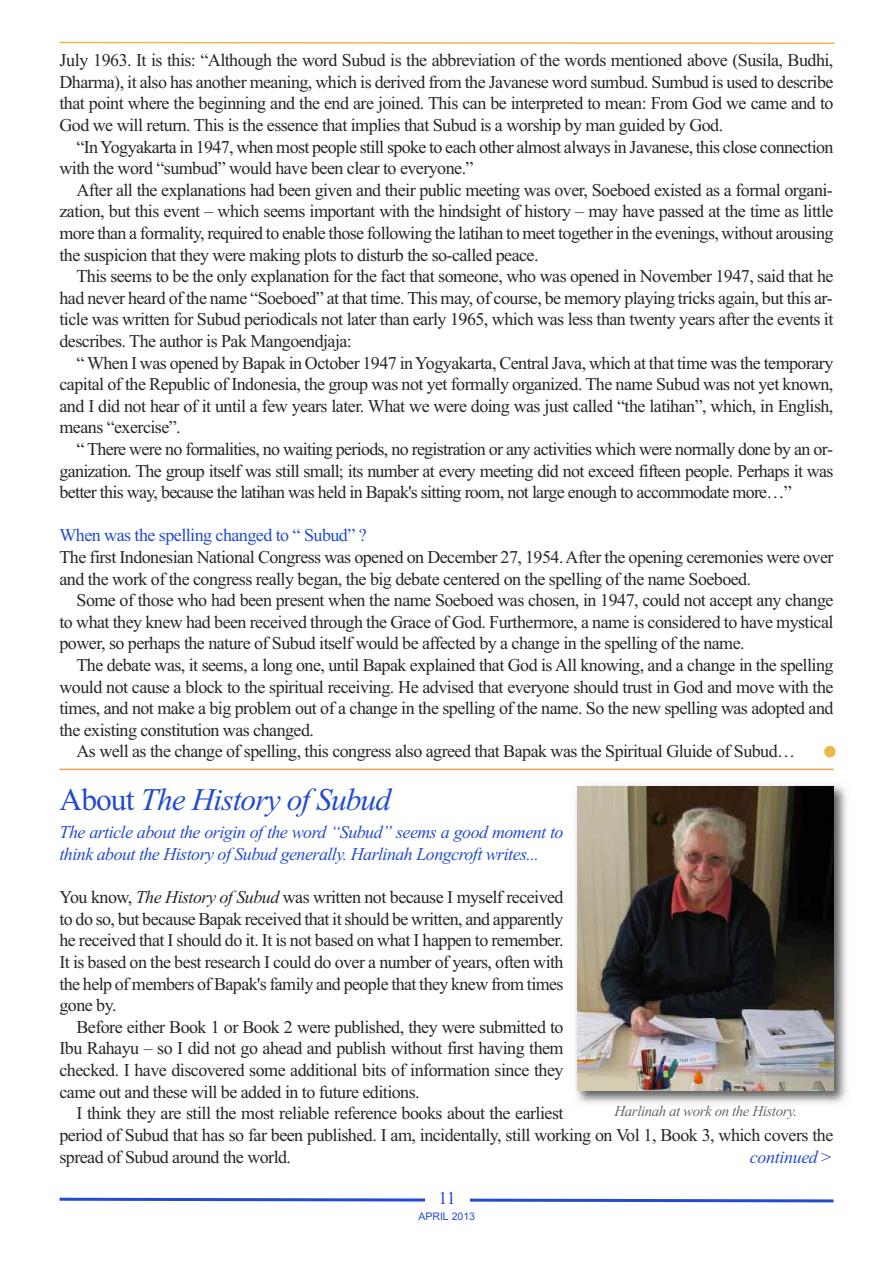
<style>
.page{position:relative;width:893px;height:1263px;background:#fff}
.page>*{position:absolute;margin:0;border:0;box-sizing:border-box;transform-origin:0 0}
.t1{font:italic 46.5px "Times New Roman";color:#ecb847}
.t2{font:italic 31.5px "Times New Roman";letter-spacing:-.03em;color:#234bd1}
.t3{font:18px/21.6px "Times New Roman";letter-spacing:-.03em;color:#272627;text-align:justify}
.t4{font:italic 18px/21.6px "Times New Roman";letter-spacing:-.03em;color:#234bd1}
.t5{font:18px "Times New Roman";letter-spacing:-.03em;color:#234bd1}
.t6{font:italic 15px "Times New Roman";letter-spacing:-.03em;color:#686768}
.t7{font:10.5px "Arial";color:#234bd1}
.s1{font-style:normal}
.s2{font-style:italic}
</style>
<div class="page">
<svg style="left:59px;top:1197px;width:775px;height:6px"></svg>
<div style="left:425px;top:1192px;width:44px;height:37px;background:#fff"></div>
<svg style="left:59px;top:41px;width:776px;height:3px"></svg>
<hr style="left:60px;top:768px;width:773px;height:2px;background:#e7a74c">
<img style="left:575px;top:785px;width:272px;height:319px">
<img style="left:577px;top:786px;width:256px;height:304px">
<p class="t3" style="left:60px;top:49px;width:775px">July 1963. It is this: “Although the word Subud is the abbreviation of the words mentioned above (Susila, Budhi, Dharma), it also has another meaning, which is derived from the Javanese word sumbud. Sumbud is used to describe that point where the beginning and the end are joined. This can be interpreted to mean: From God we came and to God we will return. This is the essence that implies that Subud is a worship by man guided by God.</p>
<p class="t3" style="left:60px;top:136px;width:775px;text-indent:17px">“InYogyakarta in 1947, when most people still spoke to each other almost always in Javanese, this close connection with the word “sumbud” would have been clear to everyone.”</p>
<p class="t3" style="left:60px;top:179px;width:775px;text-indent:17px">After all the explanations had been given and their public meeting was over, Soeboed existed as a formal organi&shy;zation, but this event – which seems important with the hindsight of history – may have passed at the time as little more than a formality, required to enable those following the latihan to meet together in the evenings, without arousing the suspicion that they were making plots to disturb the so-called peace.</p>
<p class="t3" style="left:60px;top:265px;width:775px;text-indent:17px">This seems to be the only explanation for the fact that someone, who was opened in November 1947, said that he had never heard of the name “Soeboed” at that time. This may, of course, be memory playing tricks again, but this ar&shy;ticle was written for Subud periodicals not later than early 1965, which was less than twenty years after the events it describes. The author is Pak Mangoendjaja:</p>
<p class="t3" style="left:60px;top:352px;width:775px;text-indent:17px">“ When I was opened by Bapak in October 1947 inYogyakarta, Central Java, which at that time was the temporary capital of the Republic of Indonesia, the group was not yet formally organized. The name Subud was not yet known, and I did not hear of it until a few years later. What we were doing was just called “the latihan”, which, in English, means “exercise”.</p>
<p class="t3" style="left:60px;top:438px;width:775px;text-indent:17px">“ There were no formalities, no waiting periods, no registration or any activities which were normally done by an or&shy;ganization. The group itself was still small; its number at every meeting did not exceed fifteen people. Perhaps it was better this way, because the latihan was held in Bapak's sitting room, not large enough to accommodate more…”</p>
<p class="t5" style="left:60px;top:525px;width:309px">When was the spelling changed to “ Subud” ?</p>
<p class="t3" style="left:60px;top:546px;width:775px">The first Indonesian National Congress was opened on December 27, 1954.After the opening ceremonies were over and the work of the congress really began, the big debate centered on the spelling of the name Soeboed.</p>
<p class="t3" style="left:60px;top:589px;width:775px;text-indent:17px">Some of those who had been present when the name Soeboed was chosen, in 1947, could not accept any change to what they knew had been received through the Grace of God. Furthermore, a name is considered to have mystical power, so perhaps the nature of Subud itself would be affected by a change in the spelling of the name.</p>
<p class="t3" style="left:77px;top:654px;width:758px">The debate was, it seems, a long one, until Bapak explained that God is All knowing, and a change in the spelling</p>
<p class="t3" style="left:60px;top:676px;width:775px">would not cause a block to the spiritual receiving. He advised that everyone should trust in God and move with the</p>
<p class="t3" style="left:60px;top:697px;width:775px">times, and not make a big problem out of a change in the spelling of the name. So the new spelling was adopted and</p>
<p class="t3" style="left:60px;top:719px;width:256px">the existing constitution was changed.</p>
<p class="t3" style="left:77px;top:740px;width:720px">As well as the change of spelling, this congress also agreed that Bapak was the Spiritual Gluide of Subud…</p>
<h2 class="t2" style="left:60px;top:781px;width:333px"><span class="s1">About</span> The History of Subud</h2>
<p class="t4" style="left:60px;top:821px;width:506px">The article about the origin of the word “Subud” seems a good moment to think about the History of Subud generally. Harlinah Longcroft writes...</p>
<p class="t3" style="left:59px;top:886px;width:506px">You know, <span class="s2">The History of Subud</span> was written not because I myself received to do so, but because Bapak received that it should be written, and apparently he received that I should do it. It is not based on what I happen to remember.<br>It is based on the best research I could do over a number of years, often with the help of members of Bapak's family and people that they knew from times gone by.</p>
<p class="t3" style="left:59px;top:1016px;width:506px;text-indent:17px">Before either Book 1 or Book 2 were published, they were submitted to Ibu Rahayu – so I did not go ahead and publish without first having them checked. I have discovered some additional bits of information since they came out and these will be added in to future editions.</p>
<p class="t3" style="left:59px;top:1102px;width:775px;text-align:left;text-indent:17px">I think they are still the most reliable reference books about the earliest<br>period of Subud that has so far been published. I am, incidentally, still working on Vol 1, Book 3, which covers the spread of Subud around the world.</p>
<h1 class="t1" style="left:822px;top:724px;width:18px">•</h1>
<p class="t6" style="left:614px;top:1102px;width:184px">Harlinah at work on the History.</p>
<p class="t4" style="left:750px;top:1145px;width:85px">continued &gt;</p>
<p class="t5" style="left:439px;top:1188px;width:19px">11</p>
<p class="t7" style="left:418px;top:1210px;width:58px">APRIL 2013</p>
</div>
